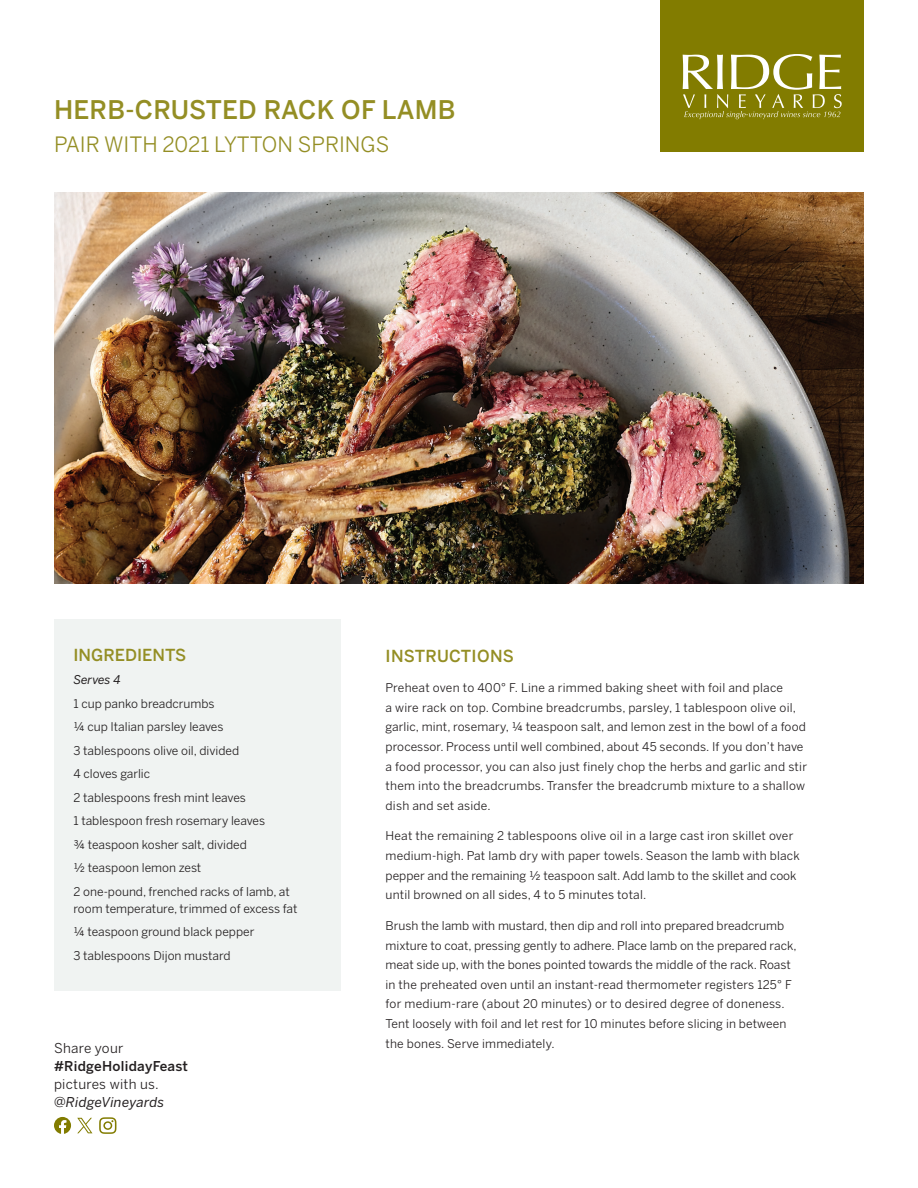
<style>
.page{position:relative;width:918px;height:1188px;background:#fff}
.page>*{position:absolute;margin:0;border:0;box-sizing:border-box;transform-origin:0 0}
.t1{font:500 25.5px "Benton Sans";letter-spacing:.01em;color:#948e24}
.t2{font:21px "Benton Sans";color:#948e24}
.body_10_14_5{font:500 16.5px "Benton Sans";letter-spacing:.02em;color:#948e24}
.body_10_14_5-2{font:500 16.5px "Benton Sans";color:#948e24}
.body_10_14_5-3{font:13.5px/18px "Benton Sans";letter-spacing:.02em;color:#231f20}
.body_10_14_5-4{font:12px/19.6px "Benton Sans";color:#231f20}
.body_10_14_5-5{font:12px/19.6px "Benton Sans";letter-spacing:.02em;color:#231f20}
.body_10_14_5-6{font:italic 12px "Benton Sans";letter-spacing:-.01em;color:#231f20}
.s1{font-weight:500}
.s2{font-style:italic}
</style>
<div class="page">
<div style="left:54px;top:619px;width:286px;height:372px;background:#f0f3f2"></div>
<div style="left:660px;top:0;width:204px;height:151px;background:#827c00"></div>
<img style="left:54px;top:192px;width:810px;height:391px">
<svg style="left:683px;top:54px;width:159px;height:65px"></svg>
<svg style="left:54px;top:1117px;width:17px;height:17px"></svg>
<svg style="left:99px;top:1117px;width:17px;height:17px"></svg>
<svg style="left:77px;top:1118px;width:15px;height:15px"></svg>
<h1 class="t1" style="left:54px;top:94px;width:403px">HERB-CRUSTED RACK OF LAMB</h1>
<h2 class="t2" style="left:54px;top:132px;width:337px">PAIR WITH 2021 LYTTON SPRINGS</h2>
<p class="body_10_14_5-2" style="left:74px;top:645px;width:114px">INGREDIENTS</p>
<p class="body_10_14_5-6" style="left:74px;top:673px;width:49px">Serves 4</p>
<p class="body_10_14_5-4" style="left:74px;top:694px;width:143px">1 cup panko breadcrumbs</p>
<p class="body_10_14_5-4" style="left:74px;top:717px;width:151px">¼ cup Italian parsley leaves</p>
<p class="body_10_14_5-4" style="left:74px;top:741px;width:167px">3 tablespoons olive oil, divided</p>
<p class="body_10_14_5-4" style="left:74px;top:764px;width:78px">4 cloves garlic</p>
<p class="body_10_14_5-4" style="left:74px;top:788px;width:174px">2 tablespoons fresh mint leaves</p>
<p class="body_10_14_5-4" style="left:74px;top:811px;width:193px">1 tablespoon fresh rosemary leaves</p>
<p class="body_10_14_5-4" style="left:74px;top:835px;width:175px">¾ teaspoon kosher salt, divided</p>
<p class="body_10_14_5-4" style="left:74px;top:858px;width:129px">½ teaspoon lemon zest</p>
<p class="body_10_14_5-4" style="left:74px;top:883px;width:225px;line-height:16.5px">2 one-pound, frenched racks of lamb, at room temperature, trimmed of excess fat</p>
<p class="body_10_14_5-4" style="left:74px;top:922px;width:183px">¼ teaspoon ground black pepper</p>
<p class="body_10_14_5-4" style="left:74px;top:945px;width:159px">3 tablespoons Dijon mustard</p>
<p class="body_10_14_5-3" style="left:54px;top:1039px;width:136px">Share your <span class="s1">#RidgeHolidayFeast </span>pictures with us. <span class="s2">@RidgeVineyards</span></p>
<p class="body_10_14_5" style="left:386px;top:646px;width:130px">INSTRUCTIONS</p>
<p class="body_10_14_5-5" style="left:386px;top:678px;width:423px">Preheat oven to 400° F. Line a rimmed baking sheet with foil and place<br>a wire rack on top. Combine breadcrumbs, parsley, 1 tablespoon olive oil, garlic, mint, rosemary, ¼ teaspoon salt, and lemon zest in the bowl of a food processor. Process until well combined, about 45 seconds. If you don’t have a food processor, you can also just finely chop the herbs and garlic and stir them into the breadcrumbs. Transfer the breadcrumb mixture to a shallow dish and set aside.</p>
<p class="body_10_14_5-4" style="left:386px;top:826px;width:416px">Heat the remaining 2 tablespoons olive oil in a large cast iron skillet over medium-high. Pat lamb dry with paper towels. Season the lamb with black pepper and the remaining ½ teaspoon salt. Add lamb to the skillet and cook until browned on all sides, 4 to 5 minutes total.</p>
<p class="body_10_14_5-4" style="left:386px;top:916px;width:413px">Brush the lamb with mustard, then dip and roll into prepared breadcrumb mixture to coat, pressing gently to adhere. Place lamb on the prepared rack, meat side up, with the bones pointed towards the middle of the rack. Roast in the preheated oven until an instant-read thermometer registers 125° F for medium-rare (about 20 minutes) or to desired degree of doneness.<br>Tent loosely with foil and let rest for 10 minutes before slicing in between the bones. Serve immediately.</p>
</div>
